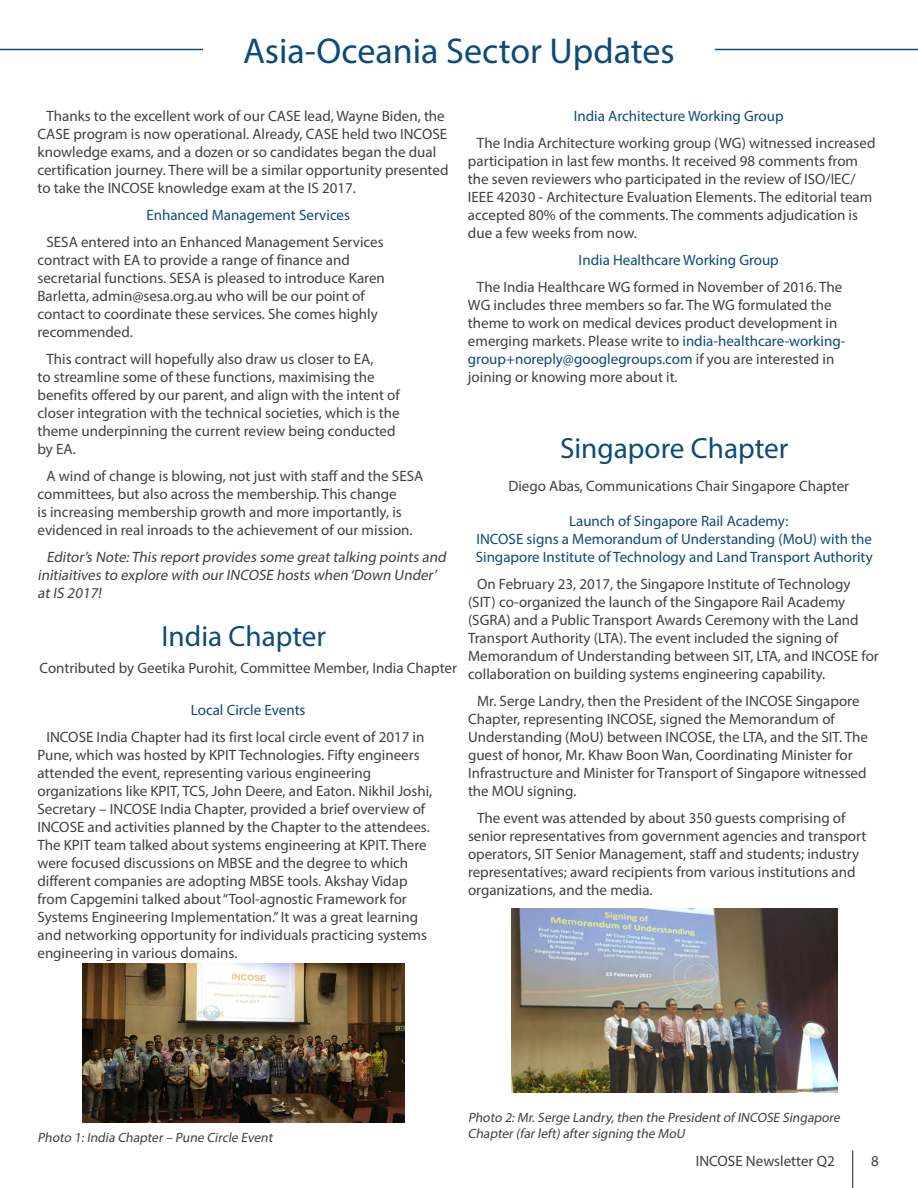
<style>
.page{position:relative;width:918px;height:1188px;background:#fff}
.page>*{position:absolute;margin:0;border:0;box-sizing:border-box;transform-origin:0 0}
.Page_Title{font:36px "Myriad Pro";color:#0c4b7a}
.Page_Title-2{font:29.25px "Myriad Pro";color:#0c4b7a}
.paragraph{font:15px/18px "Myriad Pro";color:#414042}
.paragraph-2{font:15px/18px "Myriad Pro";color:#0c4b7a;text-align:center}
.paragraph-3{font:italic 15px/18px "Myriad Pro";color:#414042}
.t1{font:15px "Myriad Pro";color:#413f41}
.copyright_photo_subt{font:italic 13.5px "Myriad Pro";color:#414042}
.s1{color:#0c4b7a}
</style>
<div class="page">
<hr style="left:853px;top:1150px;width:1px;height:38px;background:#231f20">
<hr style="left:0;top:49px;width:918px;height:1px;background:#0c4b7a">
<div style="left:203px;top:20px;width:512px;height:58px;background:#fff"></div>
<img style="left:83px;top:964px;width:322px;height:159px">
<img style="left:511px;top:908px;width:326px;height:184px">
<p class="Page_Title" style="left:243px;top:28px;width:433px">Asia-Oceania Sector Updates</p>
<p class="paragraph" style="left:38px;top:106px;width:412px;text-indent:9px">Thanks to the excellent work of our CASE lead, Wayne Biden, the CASE program is now operational. Already, CASE held two INCOSE knowledge exams, and a dozen or so candidates began the dual certification journey. There will be a similar opportunity presented to take the INCOSE knowledge exam at the IS 2017.</p>
<p class="paragraph-2" style="left:146px;top:205px;width:205px">Enhanced Management Services</p>
<p class="paragraph" style="left:38px;top:232px;width:349px;text-indent:9px">SESA entered into an Enhanced Management Services contract with EA to provide a range of finance and secretarial functions. SESA is pleased to introduce Karen Barletta, admin@sesa.org.au who will be our point of contact to coordinate these services. She comes highly recommended.</p>
<p class="paragraph" style="left:38px;top:349px;width:364px;text-indent:9px">This contract will hopefully also draw us closer to EA,<br>to streamline some of these functions, maximising the benefits offered by our parent, and align with the intent of closer integration with the technical societies, which is the theme underpinning the current review being conducted by EA.</p>
<p class="paragraph" style="left:38px;top:466px;width:387px;text-indent:9px">A wind of change is blowing, not just with staff and the SESA committees, but also across the membership. This change<br>is increasing membership growth and more importantly, is evidenced in real inroads to the achievement of our mission.</p>
<p class="paragraph-3" style="left:37px;top:547px;width:413px;text-indent:9px">Editor’s Note:This reportprovides some greattalking points and initiaitives to explore with ourINCOSE hosts when ‘Down Under’ atIS 2017!</p>
<p class="Page_Title-2" style="left:161px;top:619px;width:166px">India Chapter</p>
<p class="paragraph" style="left:39px;top:658px;width:419px">Contributed by Geetika Purohit, Committee Member, India Chapter</p>
<p class="paragraph-2" style="left:191px;top:700px;width:116px">Local Circle Events</p>
<p class="paragraph" style="left:37px;top:727px;width:396px;text-indent:9px">INCOSE India Chapter had its first local circle event of 2017 in Pune, which was hosted by KPIT Technologies. Fifty engineers attended the event, representing various engineering organizations like KPIT, TCS, John Deere, and Eaton. Nikhil Joshi, Secretary – INCOSE India Chapter, provided a brief overview of INCOSE and activities planned by the Chapter to the attendees.<br>The KPIT team talked about systems engineering at KPIT. There were focused discussions on MBSE and the degree to which different companies are adopting MBSE tools. Akshay Vidap from Capgemini talked about “Tool-agnostic Framework for Systems Engineering Implementation.” It was a great learning and networking opportunity for individuals practicing systems engineering in various domains.</p>
<p class="paragraph-2" style="left:574px;top:106px;width:211px">India Architecture Working Group</p>
<p class="paragraph" style="left:468px;top:133px;width:409px;text-indent:9px">The India Architecture working group (WG) witnessed increased participation in last few months. It received 98 comments from the seven reviewers who participated in the review of ISO/IEC/ IEEE 42030 - Architecture Evaluation Elements. The editorial team accepted 80% of the comments. The comments adjudication is due a few weeks from now.</p>
<p class="paragraph-2" style="left:579px;top:250px;width:202px">India Healthcare Working Group</p>
<p class="paragraph" style="left:468px;top:277px;width:379px;text-indent:9px">The India Healthcare WG formed in November of 2016. The WG includes three members so far. The WG formulated the theme to work on medical devices product development in emerging markets. Please write to <span class="s1">india-healthcare-working&shy;group+noreply@googlegroups.com</span> if you are interested in joining or knowing more about it.</p>
<p class="Page_Title-2" style="left:560px;top:430px;width:230px">Singapore Chapter</p>
<p class="paragraph" style="left:508px;top:477px;width:342px">Diego Abas, Communications Chair Singapore Chapter</p>
<p class="paragraph-2" style="left:476px;top:511px;width:398px">Launch of Singapore Rail Academy:<br>INCOSE signs a Memorandum of Understanding (MoU) with the<br>Singapore Institute of Technology and Land Transport Authority</p>
<p class="paragraph" style="left:468px;top:574px;width:412px;text-indent:9px">On February 23, 2017, the Singapore Institute of Technology (SIT) co-organized the launch of the Singapore Rail Academy (SGRA) and a Public Transport Awards Ceremony with the Land Transport Authority (LTA). The event included the signing of Memorandum of Understanding between SIT, LTA, and INCOSE for collaboration on building systems engineering capability.</p>
<p class="paragraph" style="left:468px;top:691px;width:401px;text-indent:9px">Mr. Serge Landry, then the President of the INCOSE Singapore Chapter, representing INCOSE, signed the Memorandum of Understanding (MoU) between INCOSE, the LTA, and the SIT. The guest of honor, Mr. Khaw Boon Wan, Coordinating Minister for Infrastructure and Minister for Transport of Singapore witnessed the MOU signing.</p>
<p class="paragraph" style="left:468px;top:808px;width:400px;text-indent:9px">The event was attended by about 350 guests comprising of senior representatives from government agencies and transport operators, SIT Senior Management, staff and students; industry representatives; award recipients from various institutions and organizations, and the media.</p>
<p class="copyright_photo_subt" style="left:468px;top:1109px;width:376px">Photo 2:Mr.Serge Landry,then the Presidentof INCOSE Singapore</p>
<p class="copyright_photo_subt" style="left:38px;top:1129px;width:239px">Photo 1:India Chapter– Pune Circle Event</p>
<p class="copyright_photo_subt" style="left:468px;top:1125px;width:221px">Chapter(farleft)aftersigning the MoU</p>
<p class="t1" style="left:696px;top:1152px;width:140px">INCOSE Newsletter Q2</p>
<p class="t1" style="left:871px;top:1152px;width:9px">8</p>
</div>
